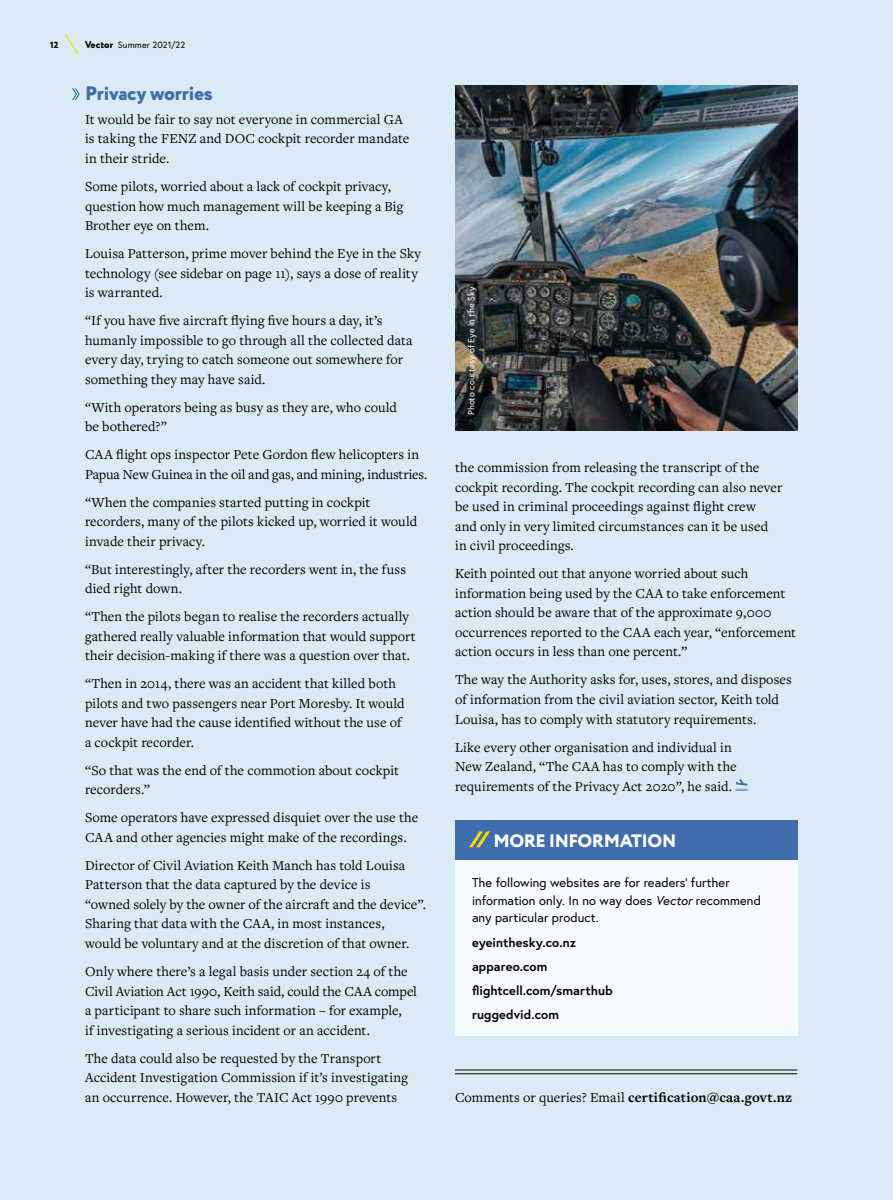
<style>
.page{position:relative;width:893px;height:1200px;background:#fff}
.page>*{position:absolute;margin:0;border:0;box-sizing:border-box;transform-origin:0 0}
.t1{font:800 19.5px "Circe";letter-spacing:-.01em;color:#3f6dae}
.t2{font:800 18px "Circe";letter-spacing:-.02em;color:#fff}
.t3{font:14.25px/19.5px "Freight Text Pro";letter-spacing:.005em;color:#000}
.t4{font:700 14.25px "Freight Text Pro";letter-spacing:.015em;color:#000}
.t5{font:12.75px/17.5px "Europa";letter-spacing:.005em;color:#000}
.t6{font:700 12.75px/24px "Europa";letter-spacing:.005em;color:#000}
.t7{font:9px "Europa";letter-spacing:.005em;color:#fff}
.t8{font:9px "Europa";letter-spacing:.02em;color:#000}
.t9{font:800 9px "Circe";color:#000}
.s1{font-family:"Circe";font-weight:800;font-size:9.75px}
.s2{font-style:italic}
.s3{font-weight:400}
</style>
<div class="page">
<div style="left:0;top:0;width:893px;height:1199px;background:#daebf5"></div>
<div style="left:455px;top:820px;width:342px;height:41px;background:#3f6dae"></div>
<svg style="left:469px;top:831px;width:21px;height:16px"></svg>
<div style="left:455px;top:860px;width:342px;height:175px;background:#f7fbfd"></div>
<hr style="left:455px;top:1069px;width:342px;height:1px;background:#000">
<hr style="left:455px;top:1073px;width:342px;height:1px;background:#000">
<img style="left:455px;top:85px;width:342px;height:345px">
<svg style="left:735px;top:779px;width:13px;height:11px"></svg>
<svg style="left:72px;top:88px;width:8px;height:12px"></svg>
<svg style="left:65px;top:34px;width:14px;height:21px"></svg>
<p class="t9" style="left:50px;top:38px;width:10px">12</p>
<p class="t8" style="left:85px;top:39px;width:102px"><span class="s1">Vector</span> Summer 2021/22</p>
<h1 class="t1" style="left:85px;top:80px;width:129px">Privacy worries</h1>
<p class="t3" style="left:85px;top:109px;width:326px">It would be fair to say not everyone in commercial GA is taking the FENZ and DOC cockpit recorder mandate in their stride.</p>
<p class="t3" style="left:85px;top:176px;width:320px">Some pilots, worried about a lack of cockpit privacy, question how much management will be keeping a Big<br>Brother eye on them.</p>
<p class="t3" style="left:85px;top:243px;width:337px">Louisa Patterson, prime mover behind the Eye in the Sky technology (see sidebar on page 11), says a dose of reality is warranted.</p>
<p class="t3" style="left:85px;top:310px;width:329px">“If you have five aircraft flying five hours a day, it’s humanly impossible to go through all the collected data every day, trying to catch someone out somewhere for something they may have said.</p>
<p class="t3" style="left:85px;top:396px;width:314px">“With operators being as busy as they are, who could be bothered?”</p>
<p class="t3" style="left:85px;top:444px;width:344px">CAA flight ops inspector Pete Gordon flew helicopters in<br>Papua New Guinea in the oil and gas, and mining, industries.</p>
<p class="t3" style="left:85px;top:491px;width:334px">“When the companies started putting in cockpit recorders, many of the pilots kicked up, worried it would invade their privacy.</p>
<p class="t3" style="left:85px;top:558px;width:323px">“But interestingly, after the recorders went in, the fuss died right down.</p>
<p class="t3" style="left:85px;top:606px;width:332px">“Then the pilots began to realise the recorders actually gathered really valuable information that would support their decision-making if there was a question over that.</p>
<p class="t3" style="left:85px;top:673px;width:321px">“Then in 2014, there was an accident that killed both pilots and two passengers near Port Moresby. It would never have had the cause identified without the use of a cockpit recorder.</p>
<p class="t3" style="left:85px;top:759px;width:315px">“So that was the end of the commotion about cockpit recorders.”</p>
<p class="t3" style="left:85px;top:807px;width:335px">Some operators have expressed disquiet over the use the<br>CAA and other agencies might make of the recordings.</p>
<p class="t3" style="left:85px;top:854px;width:343px">Director of Civil Aviation Keith Manch has told Louisa Patterson that the data captured by the device is<br>“owned solely by the owner of the aircraft and the device”.<br>Sharing that data with the CAA, in most instances,<br>would be voluntary and at the discretion of that owner.</p>
<p class="t3" style="left:85px;top:960px;width:333px">Only where there’s a legal basis under section 24 of the Civil Aviation Act 1990, Keith said, could the CAA compel a participant to share such information – for example,<br>if investigating a serious incident or an accident.</p>
<p class="t3" style="left:85px;top:1047px;width:324px">The data could also be requested by the Transport<br>Accident Investigation Commission if it’s investigating an occurrence. However, the TAIC Act 1990 prevents</p>
<p class="t7" style="left:466px;top:415px;width:130px;rotate:-90deg">Photo courtesy of Eye in the Sky</p>
<p class="t3" style="left:455px;top:457px;width:329px">the commission from releasing the transcript of the cockpit recording. The cockpit recording can also never be used in criminal proceedings against flight crew<br>and only in very limited circumstances can it be used in civil proceedings.</p>
<p class="t3" style="left:455px;top:563px;width:343px">Keith pointed out that anyone worried about such information being used by the CAA to take enforcement action should be aware that of the approximate 9,000 occurrences reported to the CAA each year, “enforcement action occurs in less than one percent.”</p>
<p class="t3" style="left:455px;top:669px;width:338px">The way the Authority asks for, uses, stores, and disposes of information from the civil aviation sector, Keith told<br>Louisa, has to comply with statutory requirements.</p>
<p class="t3" style="left:455px;top:736px;width:283px">Like every other organisation and individual in<br>New Zealand, “The CAA has to comply with the requirements of the Privacy Act 2020”, he said.</p>
<p class="t2" style="left:493px;top:828px;width:184px">MORE INFORMATION</p>
<p class="t5" style="left:472px;top:873px;width:290px">The following websites are for readers’ further information only. In no way does <span class="s2">Vector</span> recommend any particular product.</p>
<p class="t6" style="left:472px;top:929px;width:142px">eyeinthesky.co.nz appareo.com flightcell.com/smarthub ruggedvid.com</p>
<p class="t4" style="left:455px;top:1087px;width:339px"><span class="s3">Comments or queries? Email</span> certification@caa.govt.nz</p>
</div>
